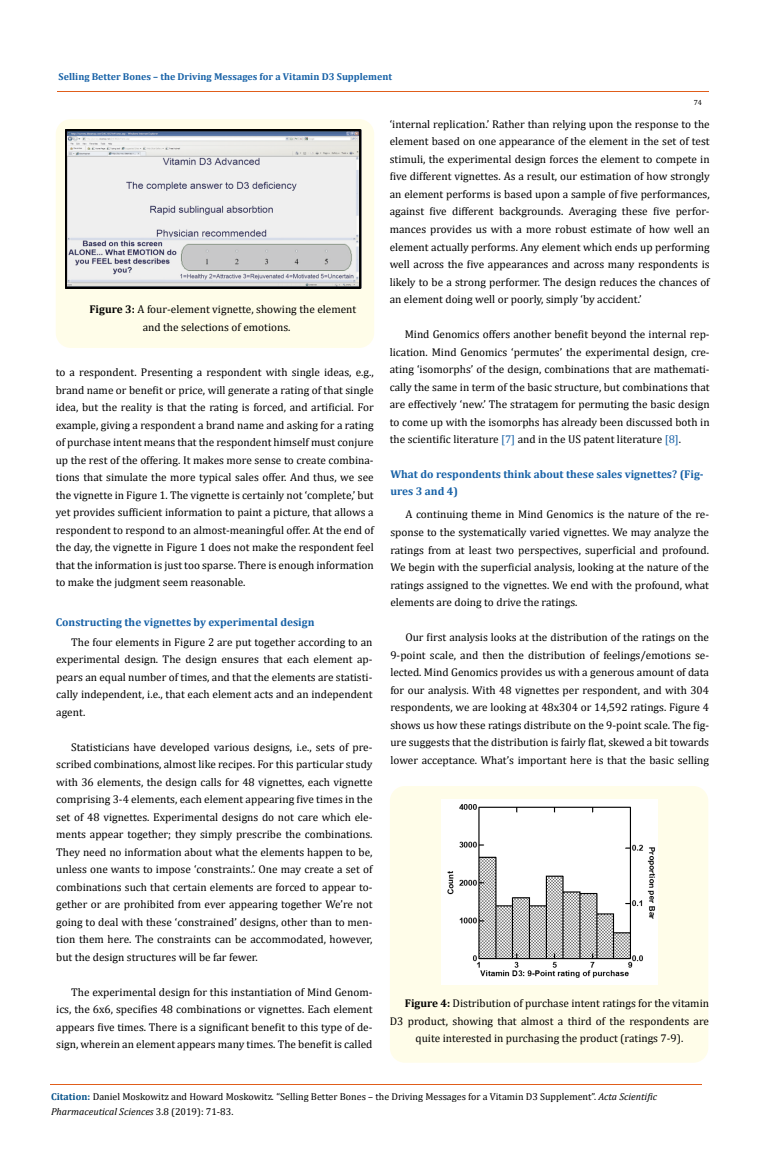
<style>
.page{position:relative;width:764px;height:1170px;background:#fff}
.page>*{position:absolute;margin:0;border:0;box-sizing:border-box;transform-origin:0 0}
.t1{font:11.25px/17.5px "Cambria";color:#000;text-align:justify}
.t2{font:700 11.25px/17.5px "Cambria";color:#1560a6}
.t3{font:10px/15px "Cambria";color:#000}
.t4{font:700 10px "Cambria";color:#1560a6}
.t5{font:7.5px "Cambria";color:#000}
.s1{font-weight:700}
.s2{color:#1560a6}
.s3{font-weight:700;color:#035089}
.s4{font-style:italic}
</style>
<div class="page">
<hr style="left:50px;top:1085px;width:651px;height:1px;background:#e05d1a">
<hr style="left:57px;top:91px;width:651px;height:1px;background:#e05d1a">
<div style="left:56px;top:119px;width:318px;height:229px;background:#fffde9;border-radius:15px"></div>
<img style="left:66px;top:129px;width:296px;height:160px">
<div style="left:390px;top:786px;width:318px;height:277px;background:#fffde9;border-radius:15px"></div>
<img style="left:442px;top:800px;width:215px;height:185px">
<p class="t4" style="left:58px;top:70px;width:335px">Selling Better Bones – the Driving Messages for a Vitamin D3 Supplement</p>
<p class="t5" style="left:693px;top:98px;width:10px">74</p>
<p class="t1" style="left:143px;top:301px;width:215px;text-indent:-53px"><span class="s1">Figure 3:</span> A four-element vignette, showing the element and the selections of emotions.</p>
<p class="t1" style="left:56px;top:364px;width:319px">to a respondent. Presenting a respondent with single ideas, e.g., brand name or benefit or price, will generate a rating of that single idea, but the reality is that the rating is forced, and artificial. For example, giving a respondent a brand name and asking for a rating of purchase intent means that the respondent himself must conjure up the rest of the offering. It makes more sense to create combina&shy;tions that simulate the more typical sales offer. And thus, we see the vignette in Figure 1. The vignette is certainly not ‘complete,’ but yet provides sufficient information to paint a picture, that allows a respondent to respond to an almost-meaningful offer. At the end of the day, the vignette in Figure 1 does not make the respondent feel that the information is just too sparse. There is enough information to make the judgment seem reasonable.</p>
<p class="t2" style="left:56px;top:613px;width:260px">Constructing the vignettes by experimental design</p>
<p class="t1" style="left:56px;top:633px;width:318px;text-indent:15px">The four elements in Figure 2 are put together according to an experimental design. The design ensures that each element ap&shy;pears an equal number of times, and that the elements are statisti&shy;cally independent, i.e., that each element acts and an independent agent.</p>
<p class="t1" style="left:56px;top:738px;width:318px;text-indent:15px">Statisticians have developed various designs, i.e., sets of pre&shy;scribed combinations, almost like recipes. For this particular study with 36 elements, the design calls for 48 vignettes, each vignette comprising 3-4 elements, each element appearing five times in the set of 48 vignettes. Experimental designs do not care which ele&shy;ments appear together; they simply prescribe the combinations.<br>They need no information about what the elements happen to be, unless one wants to impose ‘constraints.’. One may create a set of combinations such that certain elements are forced to appear to&shy;gether or are prohibited from ever appearing together We’re not going to deal with these ‘constrained’ designs, other than to men&shy;tion them here. The constraints can be accommodated, however, but the design structures will be far fewer.</p>
<p class="t1" style="left:56px;top:983px;width:318px;text-indent:15px">The experimental design for this instantiation of Mind Genom&shy;ics, the 6x6, specifies 48 combinations or vignettes. Each element appears five times. There is a significant benefit to this type of de&shy;sign, wherein an element appears many times. The benefit is called</p>
<p class="t1" style="left:390px;top:115px;width:321px">‘internal replication.’ Rather than relying upon the response to the element based on one appearance of the element in the set of test stimuli, the experimental design forces the element to compete in five different vignettes. As a result, our estimation of how strongly an element performs is based upon a sample of five performances, against five different backgrounds. Averaging these five perfor&shy;mances provides us with a more robust estimate of how well an element actually performs. Any element which ends up performing well across the five appearances and across many respondents is likely to be a strong performer. The design reduces the chances of an element doing well or poorly, simply ‘by accident.’</p>
<p class="t1" style="left:390px;top:325px;width:321px;text-indent:15px">Mind Genomics offers another benefit beyond the internal rep&shy;lication. Mind Genomics ‘permutes’ the experimental design, cre&shy;ating ‘isomorphs’ of the design, combinations that are mathemati&shy;cally the same in term of the basic structure, but combinations that are effectively ‘new.’ The stratagem for permuting the basic design to come up with the isomorphs has already been discussed both in the scientific literature <span class="s2">[7]</span> and in the US patent literature <span class="s2">[8]</span>.</p>
<p class="t2" style="left:390px;top:465px;width:315px">What do respondents think about these sales vignettes? (Fig&shy;ures 3 and 4)</p>
<p class="t1" style="left:390px;top:506px;width:320px;text-indent:15px">A continuing theme in Mind Genomics is the nature of the re&shy;sponse to the systematically varied vignettes. We may analyze the ratings from at least two perspectives, superficial and profound.<br>We begin with the superficial analysis, looking at the nature of the ratings assigned to the vignettes. We end with the profound, what elements are doing to drive the ratings.</p>
<p class="t1" style="left:390px;top:628px;width:320px;text-indent:15px">Our first analysis looks at the distribution of the ratings on the 9-point scale, and then the distribution of feelings/emotions se&shy;lected. Mind Genomics provides us with a generous amount of data for our analysis. With 48 vignettes per respondent, and with 304 respondents, we are looking at 48x304 or 14,592 ratings. Figure 4 shows us how these ratings distribute on the 9-point scale. The fig&shy;ure suggests that the distribution is fairly flat, skewed a bit towards lower acceptance. What’s important here is that the basic selling</p>
<p class="t1" style="left:405px;top:994px;width:306px"><span class="s1">Figure 4:</span> Distribution of purchase intent ratings for the vitamin</p>
<p class="t1" style="left:390px;top:1012px;width:321px">D3 product, showing that almost a third of the respondents are</p>
<p class="t1" style="left:415px;top:1029px;width:269px">quite interested in purchasing the product (ratings 7-9).</p>
<p class="t3" style="left:51px;top:1089px;width:608px"><span class="s3">Citation:</span> Daniel Moskowitz and Howard Moskowitz<span class="s4">.</span> “Selling Better Bones – the Driving Messages for a Vitamin D3 Supplement”. <span class="s4">Acta Scientific<br>Pharmaceutical Sciences</span> 3.8 (2019): 71-83.</p>
</div>
